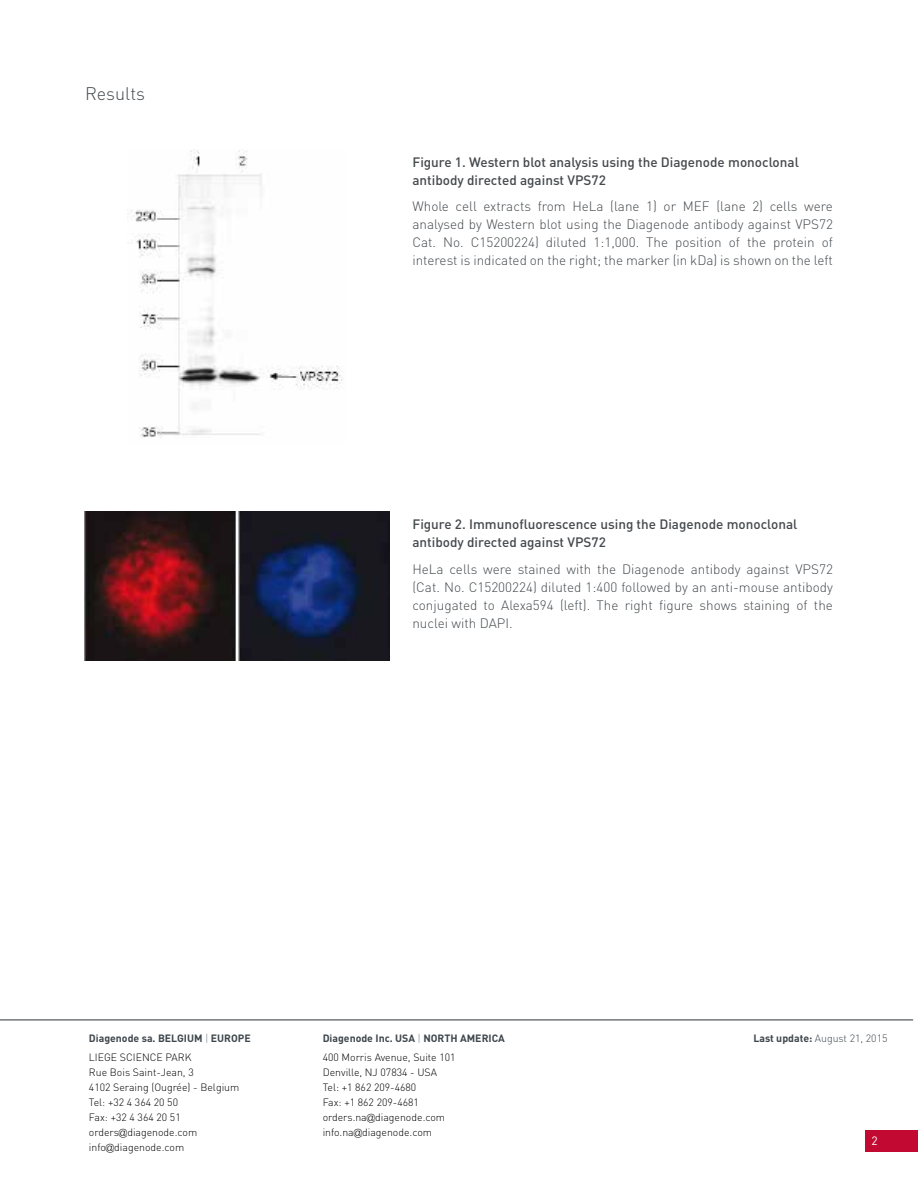
<style>
.page{position:relative;width:918px;height:1188px;background:#fff}
.page>*{position:absolute;margin:0;border:0;box-sizing:border-box;transform-origin:0 0}
.t1{font:300 18px "DIN";color:#44494d}
.t2{font:300 13.5px/18px "DIN";color:#44494d;text-align:justify}
.t3{font:500 13.5px/18px "DIN";color:#44494d}
.t4{font:12px "DIN";color:#fff}
.t5{font:300 10.5px/15px "DIN";color:#000}
.t6{font:700 10.5px/19.2px "DIN";color:#3d464c}
.t7{font:300 10.5px "DIN";color:#3d464c}
.s1{font-weight:400;color:#9aa3a8}
.s2{font-weight:700}
.s3{font-family:"Gill Sans"}
.s4{font-weight:300;color:#000}
</style>
<div class="page">
<div style="left:865px;top:1131px;width:53px;height:21px;background:#c10931"></div>
<hr style="left:0;top:1019px;width:913px;height:1px;background:#44494d">
<img style="left:127px;top:150px;width:217px;height:288px">
<img style="left:85px;top:512px;width:304px;height:148px">
<h1 class="t1" style="left:85px;top:82px;width:62px">Results</h1>
<p class="t3" style="left:412px;top:152px;width:388px">Figure 1. Western blot analysis using the Diagenode monoclonal antibody directed against VPS72</p>
<p class="t2" style="left:412px;top:197px;width:422px">Whole cell extracts from HeLa (lane 1) or MEF (lane 2) cells were analysed by Western blot using the Diagenode antibody against VPS72<br>Cat. No. C15200224) diluted 1:1,000. The position of the protein of interest is indicated on the right; the marker (in kDa) is shown on the left</p>
<p class="t3" style="left:412px;top:515px;width:387px">Figure 2. Immunofluorescence using the Diagenode monoclonal antibody directed against VPS72</p>
<p class="t2" style="left:412px;top:560px;width:422px">HeLa cells were stained with the Diagenode antibody against VPS72 (Cat. No. C15200224) diluted 1:400 followed by an anti-mouse antibody conjugated to Alexa594 (left). The right figure shows staining of the nuclei with DAPI.</p>
<p class="t6" style="left:89px;top:1028px;width:163px">Diagenode sa. BELGIUM <span class="s1">|</span> EUROPE</p>
<p class="t7" style="left:753px;top:1032px;width:136px"><span class="s2">Last update:</span> August 21, 2015</p>
<p class="t5" style="left:89px;top:1050px;width:152px">LIEGE SCIENCE PARK<br>Rue Bois Saint-Jean, 3<br>4102 Seraing (Ougrée) - Belgium<br>Tel: +32 4 364 20 50<br>Fax: +32 4 364 20 51 orders<span class="s3">@</span>diagenode.com info<span class="s3">@</span>diagenode.com</p>
<p class="t6" style="left:323px;top:1028px;width:184px">Diagenode Inc. USA <span class="s1">|</span> NORTH AMERICA<br><span class="s4">400 Morris Avenue, Suite 101</span></p>
<p class="t5" style="left:323px;top:1065px;width:124px">Denville, NJ 07834 - USA<br>Tel: +1 862 209-4680<br>Fax: +1 862 209-4681 orders.na<span class="s3">@</span>diagenode.com info.na<span class="s3">@</span>diagenode.com</p>
<p class="t4" style="left:871px;top:1133px;width:8px">2</p>
</div>
